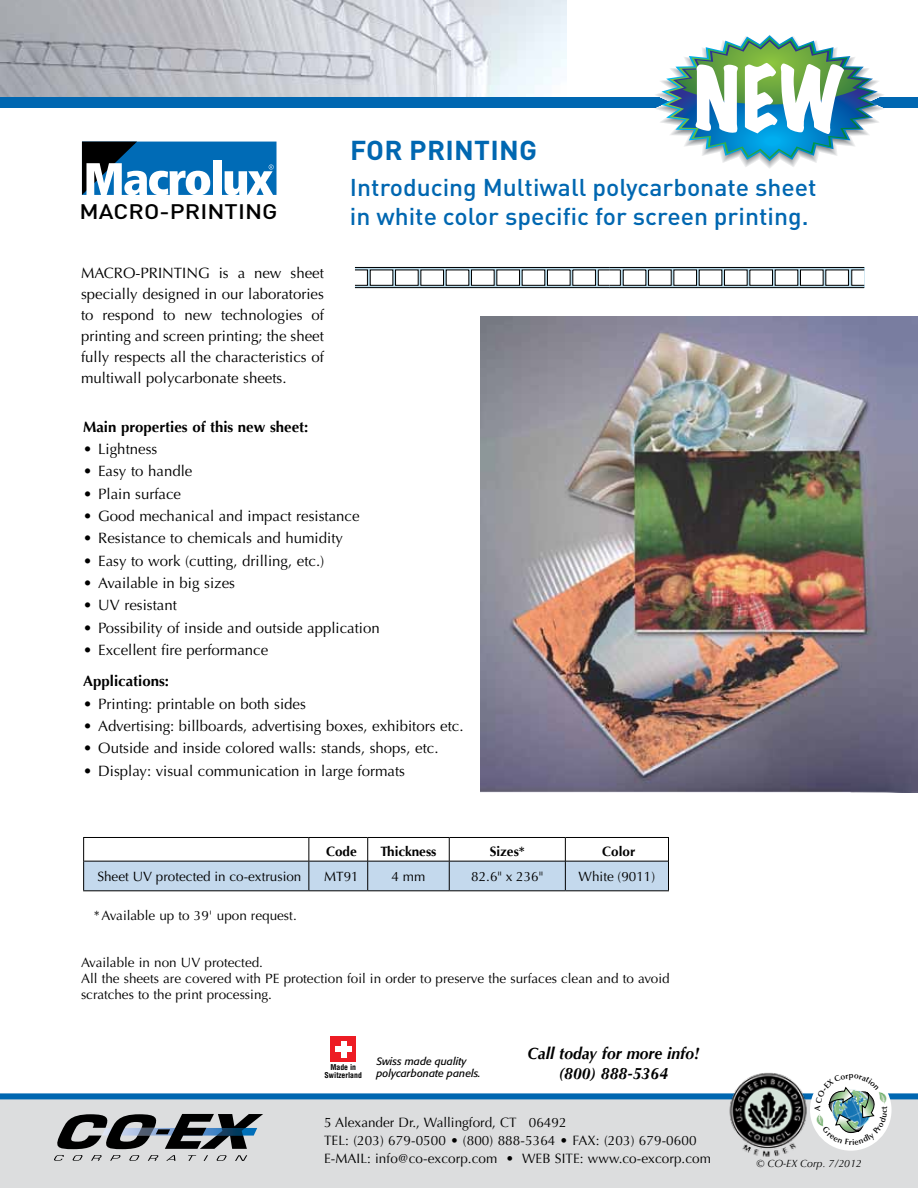
<style>
.page{position:relative;width:918px;height:1188px;background:#fff}
.page>*{position:absolute;margin:0;border:0;box-sizing:border-box;transform-origin:0 0}
.t1{font:expanded 79.35px "Marker Felt";color:#fff;scale:.93 1}
.t2{font:700 27px "DINOT";letter-spacing:.01em;color:#0067b1}
.t3{font:500 24px/28.8px "DINOT";color:#0067b1}
.t4{font:500 20.85px "DINOT";letter-spacing:.005em;color:#000;scale:1.14 1}
.t5{font:italic 700 16.5px/19.8px "Optima";color:#000;text-align:center;scale:.95 1}
.t6{font:15px/21px "Optima";color:#000;text-align:justify}
.t7{font:700 15px "Optima";color:#000}
.t8{font:13.5px/16.2px "Optima";color:#000}
.t9{font:13.5px/18px "Optima";letter-spacing:.005em;color:#000}
.t10{font:700 13.5px "Optima";color:#000}
.t11{font:italic 10.5px/12.6px "Formata";color:#000}
.t12{font:italic 10.5px "Optima";color:#000}
.t13{font:700 condensed 7.8px/7.8px "Helvetica LT Std";color:#000;text-align:center}
</style>
<div class="page">
<div style="left:0;top:1099px;width:918px;height:89px;background:#dcddde"></div>
<svg style="left:54px;top:1155px;width:10px;height:6px"></svg>
<svg style="left:72px;top:1155px;width:11px;height:6px"></svg>
<svg style="left:91px;top:1155px;width:11px;height:6px"></svg>
<svg style="left:110px;top:1155px;width:11px;height:6px"></svg>
<svg style="left:129px;top:1155px;width:11px;height:6px"></svg>
<svg style="left:148px;top:1155px;width:11px;height:6px"></svg>
<svg style="left:166px;top:1155px;width:9px;height:6px"></svg>
<svg style="left:188px;top:1155px;width:8px;height:6px"></svg>
<svg style="left:204px;top:1155px;width:4px;height:6px"></svg>
<svg style="left:216px;top:1155px;width:11px;height:6px"></svg>
<svg style="left:235px;top:1155px;width:12px;height:6px"></svg>
<svg style="left:57px;top:1114px;width:206px;height:35px"></svg>
<div style="left:0;top:1093px;width:918px;height:6px;background:#0067b1"></div>
<img style="left:726px;top:1072px;width:84px;height:85px">
<div style="left:810px;top:1069px;width:82px;height:82px;background:#fff;border-radius:50%"></div>
<img style="left:888px;top:1093px;width:4px;height:20px">
<img style="left:0;top:0;width:567px;height:98px">
<div style="left:0;top:98px;width:918px;height:10px;background:#0067b1"></div>
<svg style="left:83px;top:837px;width:586px;height:54px"></svg>
<div style="left:331px;top:1037px;width:25px;height:25px;background:#ed1c24"></div>
<div style="left:341px;top:1041px;width:5px;height:17px;background:#fff"></div>
<div style="left:335px;top:1047px;width:17px;height:5px;background:#fff"></div>
<div style="left:355px;top:267px;width:255px;height:21px;background:#b9dbeb"></div>
<hr style="left:355px;top:267px;width:255px;height:1px;background:#000">
<hr style="left:355px;top:287px;width:255px;height:1px;background:#000">
<div style="left:609px;top:267px;width:255px;height:21px;background:#b9dbeb"></div>
<hr style="left:609px;top:267px;width:255px;height:1px;background:#000">
<hr style="left:609px;top:287px;width:255px;height:1px;background:#000">
<svg style="left:355px;top:269px;width:510px;height:17px;background:#cacecf"></svg>
<div style="left:83px;top:143px;width:192px;height:51px;background:#006bb6"></div>
<div style="left:82px;top:142px;width:195px;height:53px;border:2px solid #006bb6"></div>
<svg style="left:81px;top:141px;width:129px;height:54px"></svg>
<div style="left:213px;top:161px;width:8px;height:34px;background:#fff"></div>
<svg style="left:225px;top:165px;width:49px;height:30px"></svg>
<svg style="left:655px;top:35px;width:230px;height:133px"></svg>
<img style="left:481px;top:316px;width:437px;height:477px">
<svg style="left:815px;top:1086px;width:72px;height:59px"></svg>
<h3 class="t4" style="left:79px;top:198px;width:175px">MACRO-PRINTING</h3>
<h1 class="t1" style="left:694px;top:36px;width:163px">NEW</h1>
<h2 class="t2" style="left:350px;top:132px;width:188px">FOR PRINTING</h2>
<h3 class="t3" style="left:350px;top:172px;width:468px">Introducing Multiwall polycarbonate sheet in white color specific for screen printing.</h3>
<p class="t6" style="left:81px;top:262px;width:245px">MACRO-PRINTING is a new sheet specially designed in our laboratories to respond to new technologies of printing and screen printing; the sheet fully respects all the characteristics of multiwall polycarbonate sheets.</p>
<p class="t7" style="left:83px;top:418px;width:227px">Main properties of this new sheet:</p>
<p class="t6" style="left:83px;top:439px;width:76px">• Lightness</p>
<p class="t6" style="left:83px;top:461px;width:111px">• Easy to handle</p>
<p class="t6" style="left:83px;top:483px;width:99px">• Plain surface</p>
<p class="t6" style="left:83px;top:506px;width:278px">• Good mechanical and impact resistance</p>
<p class="t6" style="left:83px;top:528px;width:261px">• Resistance to chemicals and humidity</p>
<p class="t6" style="left:83px;top:550px;width:243px">• Easy to work (cutting, drilling, etc.)</p>
<p class="t6" style="left:83px;top:573px;width:153px">• Available in big sizes</p>
<p class="t6" style="left:83px;top:595px;width:95px">• UV resistant</p>
<p class="t6" style="left:83px;top:617px;width:298px">• Possibility of inside and outside application</p>
<p class="t6" style="left:83px;top:640px;width:187px">• Excellent fire performance</p>
<p class="t7" style="left:83px;top:673px;width:87px">Applications:</p>
<p class="t6" style="left:83px;top:693px;width:224px">• Printing: printable on both sides</p>
<p class="t6" style="left:83px;top:716px;width:382px">• Advertising: billboards, advertising boxes, exhibitors etc.</p>
<p class="t6" style="left:83px;top:738px;width:357px">• Outside and inside colored walls: stands, shops, etc.</p>
<p class="t6" style="left:83px;top:760px;width:323px">• Display: visual communication in large formats</p>
<p class="t10" style="left:326px;top:843px;width:32px">Code</p>
<p class="t10" style="left:380px;top:843px;width:58px">Thickness</p>
<p class="t10" style="left:490px;top:843px;width:37px">Sizes*</p>
<p class="t10" style="left:602px;top:843px;width:35px">Color</p>
<p class="t8" style="left:97px;top:868px;width:206px">Sheet UV protected in co-extrusion</p>
<p class="t8" style="left:324px;top:868px;width:36px">MT91</p>
<p class="t8" style="left:392px;top:868px;width:35px">4 mm</p>
<p class="t8" style="left:471px;top:868px;width:74px">82.6" x 236"</p>
<p class="t8" style="left:579px;top:868px;width:78px">White (9011)</p>
<p class="t8" style="left:94px;top:908px;width:204px">*Available up to 39' upon request.</p>
<p class="t8" style="left:81px;top:954px;width:590px">Available in non UV protected.<br>All the sheets are covered with PE protection foil in order to preserve the surfaces clean and to avoid scratches to the print processing.</p>
<p class="t13" style="left:325px;top:1063px;width:39px">Made in<br>Switzerland</p>
<p class="t11" style="left:376px;top:1055px;width:106px">Swiss made quality polycarbonate panels.</p>
<p class="t5" style="left:527px;top:1044px;width:183px">Call today for more info! (800) 888-5364</p>
<p class="t9" style="left:324px;top:1114px;width:389px">5 Alexander Dr., Wallingford, CT 06492<br>TEL: (203) 679-0500 • (800) 888-5364 • FAX: (203) 679-0600<br>E-MAIL: info@co-excorp.com • WEB SITE: www.co-excorp.com</p>
<p class="t12" style="left:757px;top:1158px;width:107px">© CO-EX Corp. 7/2012</p>
</div>
